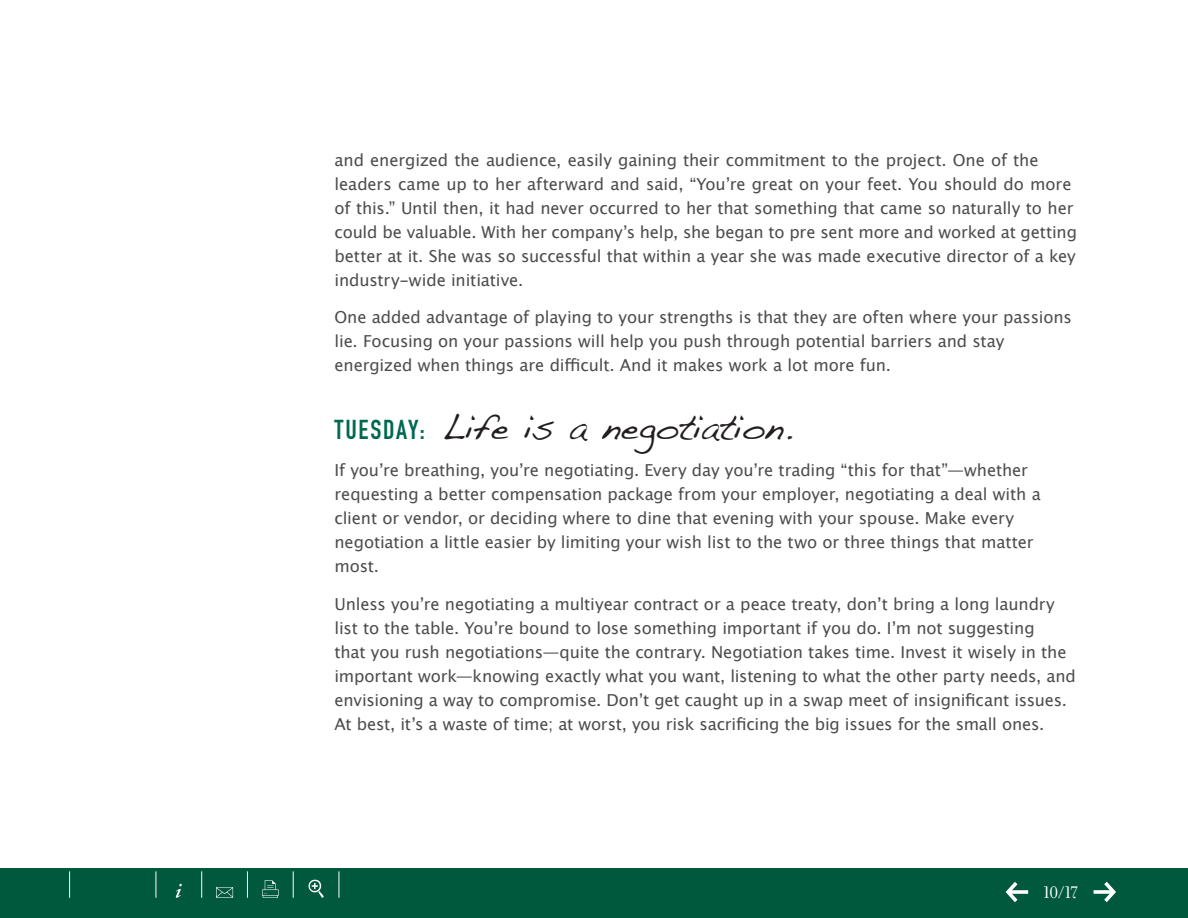
<style>
.page{position:relative;width:1188px;height:918px;background:#fff}
.page>*{position:absolute;margin:0;border:0;box-sizing:border-box;transform-origin:0 0}
.t1{font:36px "Handwriting Dakota";letter-spacing:-.015em;color:#231f20}
.t2{font:18px "Filosofia OT";color:#fff}
.t3{font:16.5px/24px "Lucida Grande";letter-spacing:-.01em;color:#4d4d4f}
.s1{font-family:"DIN Engschrift";font-size:27px;color:#006851}
</style>
<div class="page">
<div style="left:0;top:868px;width:1188px;height:50px;background:#00583d"></div>
<svg style="left:69px;top:871px;width:1px;height:27px"></svg>
<svg style="left:156px;top:871px;width:1px;height:27px"></svg>
<svg style="left:201px;top:871px;width:1px;height:27px"></svg>
<svg style="left:247px;top:871px;width:1px;height:27px"></svg>
<svg style="left:293px;top:871px;width:1px;height:27px"></svg>
<svg style="left:339px;top:871px;width:1px;height:27px"></svg>
<svg style="left:1006px;top:882px;width:22px;height:20px"></svg>
<svg style="left:1094px;top:882px;width:22px;height:20px"></svg>
<svg style="left:176px;top:884px;width:6px;height:14px"></svg>
<svg style="left:309px;top:880px;width:15px;height:18px"></svg>
<svg style="left:262px;top:880px;width:17px;height:18px"></svg>
<svg style="left:216px;top:887px;width:17px;height:11px"></svg>
<p class="t3" style="left:334px;top:148px;width:744px">and energized the audience, easily gaining their commitment to the project. One of the leaders came up to her afterward and said, “You’re great on your feet. You should do more of this.” Until then, it had never occurred to her that something that came so naturally to her could be valuable. With her company’s help, she began to pre- sent more and worked at getting better at it. She was so successful that within a year she was made executive director of a key industry-wide initiative.</p>
<p class="t3" style="left:334px;top:306px;width:739px">One added advantage of playing to your strengths is that they are often where your passions lie. Focusing on your passions will help you push through potential barriers and stay energized when things are difficult. And it makes work a lot more fun.</p>
<h1 class="t1" style="left:334px;top:405px;width:459px"><span class="s1">TUESDAY :</span> Life is a negotiation.</h1>
<p class="t3" style="left:334px;top:459px;width:708px">If you’re breathing, you’re negotiating. Every day you’re trading “this for that”—whether requesting a better compensation package from your employer, negotiating a deal with a client or vendor, or deciding where to dine that evening with your spouse. Make every negotiation a little easier by limiting your wish list to the two or three things that matter most.</p>
<p class="t3" style="left:334px;top:592px;width:743px">Unless you’re negotiating a multiyear contract or a peace treaty, don’t bring a long laundry list to the table. You’re bound to lose something important if you do. I’m not suggesting<br>that you rush negotiations—quite the contrary. Negotiation takes time. Invest it wisely in the important work—knowing exactly what you want, listening to what the other party needs, and envisioning a way to compromise. Don’t get caught up in a swap meet of insignificant issues.<br>At best, it’s a waste of time; at worst, you risk sacrificing the big issues for the small ones.</p>
<p class="t2" style="left:1043px;top:882px;width:36px">10/17</p>
</div>
